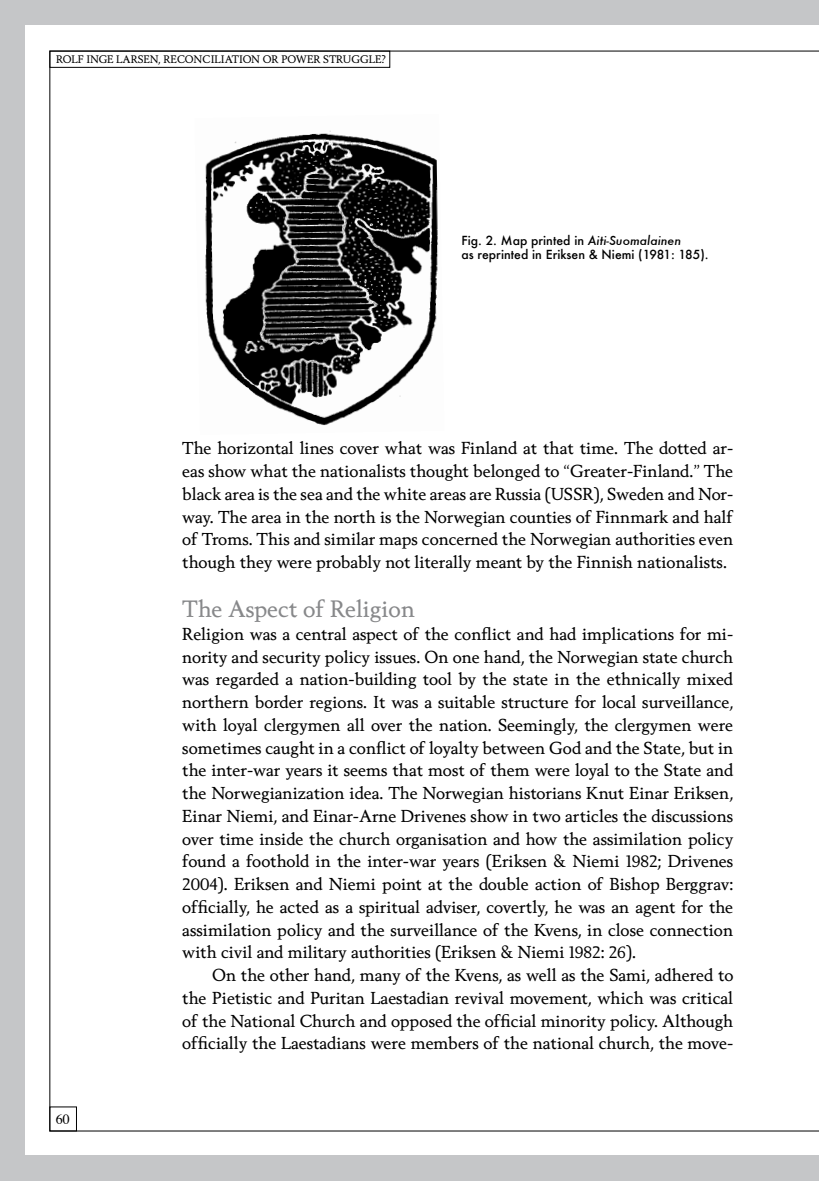
<style>
.page{position:relative;width:819px;height:1181px;background:#fff}
.page>*{position:absolute;margin:0;border:0;box-sizing:border-box;transform-origin:0 0}
.t1{font:22.75px "Berling Nova Text";color:#87888a}
.t2{font:16.62px/22.8px "Berling Nova Text";color:#000;text-align:justify}
.t3{font:14px "Times";color:#000}
.t4{font:500 12.25px/14.7px "Futura";color:#000}
.t5{font:10.5px "Berling Nova Text";color:#000}
.s1{font-style:italic}
</style>
<div class="page">
<div style="left:0;top:0;width:25px;height:1181px;background:#c5c6c8"></div>
<div style="left:0;top:0;width:819px;height:25px;background:#c5c6c8"></div>
<div style="left:0;top:1155px;width:819px;height:26px;background:#c5c6c8"></div>
<div style="left:50px;top:51px;width:340px;height:17px;border:1px solid #000"></div>
<img style="left:205px;top:130px;width:233px;height:296px">
<p class="t5" style="left:56px;top:53px;width:15px">Rolf</p>
<p class="t5" style="left:86px;top:53px;width:13px">Inge</p>
<p class="t5" style="left:116px;top:53px;width:15px">Larse</p>
<p class="t5" style="left:150px;top:53px;width:29px">N, Reconciliation</p>
<p class="t5" style="left:263px;top:53px;width:34px">or Power</p>
<p class="t5" style="left:323px;top:53px;width:15px">Struggle</p>
<p class="t5" style="left:381px;top:53px;width:6px">?</p>
<p class="t4" style="left:461px;top:232px;width:249px">Fig. 2. Map printed in <span class="s1">Aiti-Suomalainen<br></span>as reprinted in Eriksen &amp; Niemi (1981: 185).</p>
<p class="t3" style="left:56px;top:1105px;width:16px">60</p>
<p class="t2" style="left:182px;top:436px;width:552px">The horizontal lines cover what was Finland at that time. The dotted ar&shy;eas show what the nationalists thought belonged to “Greater-Finland.” The black area is the sea and the white areas are Russia (USSR), Sweden and Nor&shy;way. The area in the north is the Norwegian counties of Finnmark and half of Troms. This and similar maps concerned the Norwegian authorities even though they were probably not literally meant by the Finnish nationalists.</p>
<h1 class="t1" style="left:182px;top:594px;width:234px">The Aspect of Religion</h1>
<p class="t2" style="left:182px;top:622px;width:552px">Religion was a central aspect of the conflict and had implications for mi&shy;nority and security policy issues. On one hand, the Norwegian state church was regarded a nation-building tool by the state in the ethnically mixed northern border regions. It was a suitable structure for local surveillance, with loyal clergymen all over the nation. Seemingly, the clergymen were sometimes caught in a conflict of loyalty between God and the State, but in the inter-war years it seems that most of them were loyal to the State and the Norwegianization idea. The Norwegian historians Knut Einar Eriksen, Einar Niemi, and Einar-Arne Drivenes show in two articles the discussions over time inside the church organisation and how the assimilation policy found a foothold in the inter-war years (Eriksen &amp; Niemi 1982; Drivenes 2004). Eriksen and Niemi point at the double action of Bishop Berggrav: officially, he acted as a spiritual adviser, covertly, he was an agent for the assimilation policy and the surveillance of the Kvens, in close connection with civil and military authorities (Eriksen &amp; Niemi 1982: 26).</p>
<p class="t2" style="left:182px;top:963px;width:552px;text-indent:30px">On the other hand, many of the Kvens, as well as the Sami, adhered to the Pietistic and Puritan Laestadian revival movement, which was critical of the National Church and opposed the official minority policy. Although officially the Laestadians were members of the national church, the move-</p>
</div>
